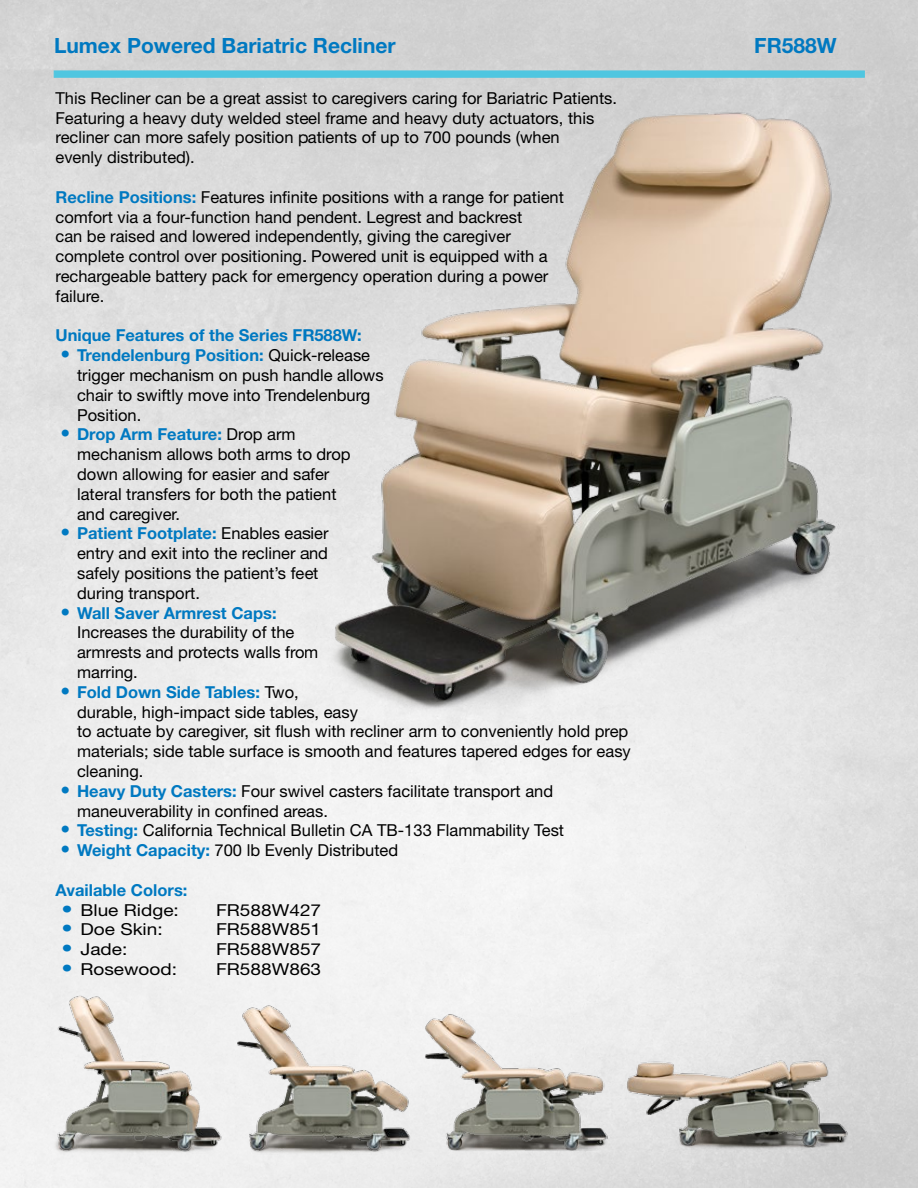
<style>
.page{position:relative;width:918px;height:1188px;background:#fff}
.page>*{position:absolute;margin:0;border:0;box-sizing:border-box;transform-origin:0 0}
.t1{font:700 21px "Helvetica Neue";color:#0079c1}
.t2{font:16.5px/19.8px "Helvetica Neue";color:#000}
.t3{font:16.5px "Helvetica Neue";color:#000;scale:1.15 1}
.t4{font:700 16.5px "Helvetica Neue";color:#0079c1}
.s1{font-weight:700;color:#0079c1}
.s2{font-weight:700;font-size:19.5px;color:#0079c1}
</style>
<div class="page">
<img style="left:0;top:0;width:918px;height:1188px">
<div style="left:54px;top:71px;width:811px;height:6px;background:#4fc6e0"></div>
<img style="left:305px;top:89px;width:560px;height:640px">
<img style="left:48px;top:993px;width:180px;height:167px">
<img style="left:235px;top:1002px;width:178px;height:158px">
<img style="left:424px;top:1009px;width:191px;height:143px">
<img style="left:626px;top:1050px;width:226px;height:108px">
<p class="t1" style="left:54px;top:33px;width:343px">Lumex Powered Bariatric Recliner</p>
<p class="t1" style="left:754px;top:33px;width:84px">FR588W</p>
<p class="t2" style="left:56px;top:88px;width:563px">This Recliner can be a great assist to caregivers caring for Bariatric Patients.<br>Featuring a heavy duty welded steel frame and heavy duty actuators, this recliner can more safely position patients of up to 700 pounds (when<br>evenly distributed).</p>
<p class="t2" style="left:56px;top:187px;width:510px"><span class="s1">Recline Positions:</span> Features infinite positions with a range for patient comfort via a four-function hand pendent. Legrest and backrest<br>can be raised and lowered independently, giving the caregiver complete control over positioning. Powered unit is equipped with a rechargeable battery pack for emergency operation during a power failure.</p>
<p class="t4" style="left:56px;top:325px;width:308px">Unique Features of the Series FR588W:</p>
<p class="t2" style="left:77px;top:345px;width:308px;text-indent:-16px"><span class="s2">•</span> <span class="s1">Trendelenburg Position:</span> Quick-release trigger mechanism on push handle allows chair to swiftly move into Trendelenburg Position.</p>
<p class="t2" style="left:77px;top:424px;width:275px;text-indent:-16px"><span class="s2">•</span> <span class="s1">Drop Arm Feature:</span> Drop arm mechanism allows both arms to drop down allowing for easier and safer lateral transfers for both the patient and caregiver.</p>
<p class="t2" style="left:77px;top:523px;width:253px;text-indent:-16px"><span class="s2">•</span> <span class="s1">Patient Footplate:</span> Enables easier entry and exit into the recliner and safely positions the patient’s feet during transport.</p>
<p class="t2" style="left:77px;top:603px;width:243px;text-indent:-16px"><span class="s2">•</span> <span class="s1">Wall Saver Armrest Caps:<br></span>Increases the durability of the armrests and protects walls from marring.</p>
<p class="t2" style="left:77px;top:682px;width:555px;text-indent:-16px"><span class="s2">•</span> <span class="s1">Fold Down Side Tables:</span> Two,<br>durable, high-impact side tables, easy<br>to actuate by caregiver, sit flush with recliner arm to conveniently hold prep materials; side table surface is smooth and features tapered edges for easy cleaning.</p>
<p class="t2" style="left:77px;top:781px;width:478px;text-indent:-16px"><span class="s2">•</span> <span class="s1">Heavy Duty Casters:</span> Four swivel casters facilitate transport and maneuverability in confined areas.</p>
<p class="t2" style="left:61px;top:820px;width:505px"><span class="s2">•</span> <span class="s1">Testing:</span> California Technical Bulletin CA TB-133 Flammability Test</p>
<p class="t2" style="left:61px;top:840px;width:339px"><span class="s2">•</span> <span class="s1">Weight Capacity:</span> 700 lb Evenly Distributed</p>
<p class="t4" style="left:56px;top:880px;width:133px">Available Colors:</p>
<p class="t3" style="left:61px;top:900px;width:104px"><span class="s2">•</span> Blue Ridge:</p>
<p class="t3" style="left:216px;top:900px;width:93px">FR588W427</p>
<p class="t3" style="left:61px;top:920px;width:90px"><span class="s2">•</span> Doe Skin:</p>
<p class="t3" style="left:216px;top:920px;width:93px">FR588W851</p>
<p class="t3" style="left:61px;top:940px;width:59px"><span class="s2">•</span> Jade:</p>
<p class="t3" style="left:216px;top:940px;width:93px">FR588W857</p>
<p class="t3" style="left:61px;top:959px;width:102px"><span class="s2">•</span> Rosewood:</p>
<p class="t3" style="left:216px;top:959px;width:93px">FR588W863</p>
</div>
